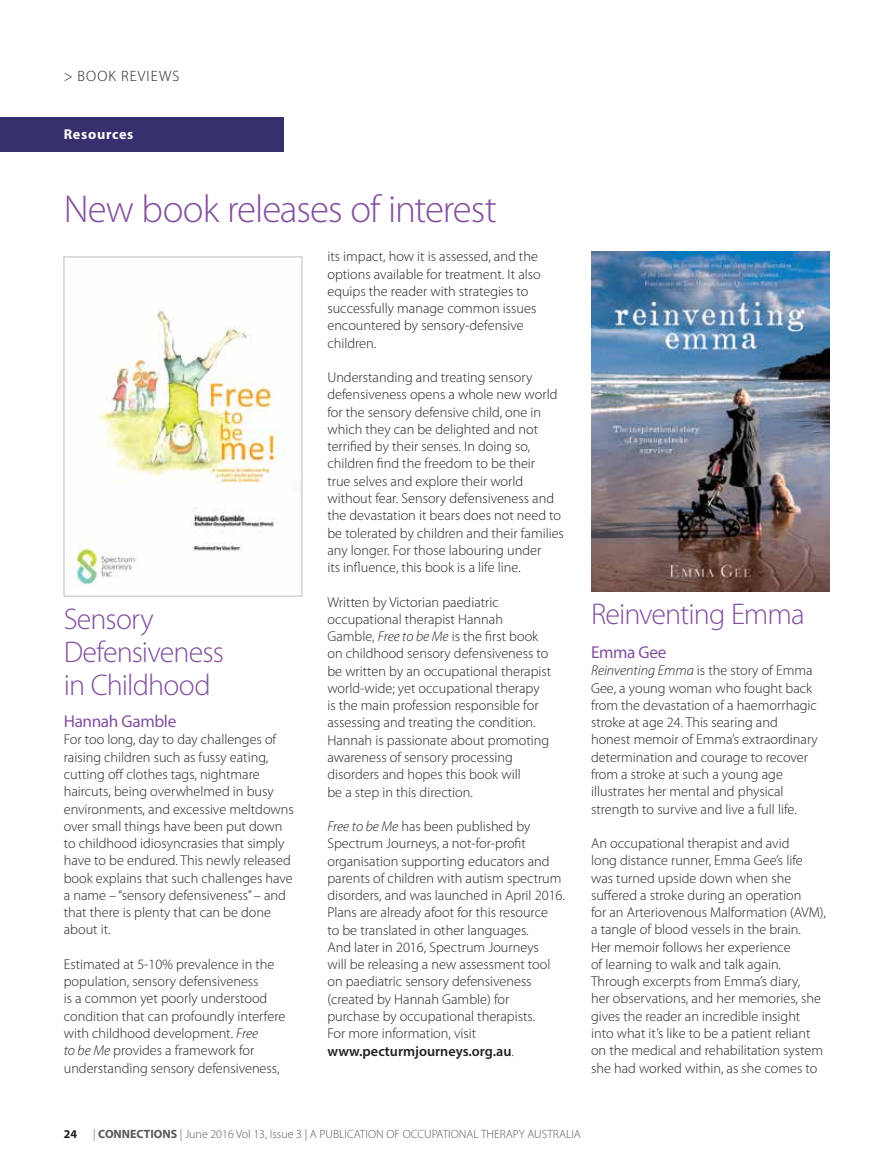
<style>
.page{position:relative;width:893px;height:1170px;background:#fff}
.page>*{position:absolute;margin:0;border:0;box-sizing:border-box;transform-origin:0 0}
.t1{font:300 39px "Myriad Pro";letter-spacing:-.025em;color:#82509e}
.t2{font:300 30px/33px "Myriad Pro";letter-spacing:-.03em;color:#82509e}
.t3{font:17.25px "Myriad Pro";letter-spacing:-.025em;color:#82509e}
.t4{font:300 15px "Myriad Pro";letter-spacing:.07em;color:#231f20}
.t5{font:300 14.25px/17.2px "Myriad Pro";color:#231f20}
.t6{font:700 14.25px "Myriad Pro";letter-spacing:.05em;color:#fff}
.t7{font:300 12px "Myriad Pro";color:#58595b}
.t8{font:700 12px "Myriad Pro";color:#231f20}
.s1{font-style:italic}
.s2{font-weight:600}
.s3{font-weight:700}
</style>
<div class="page">
<div style="left:0;top:117px;width:283px;height:34px;background:#36306e"></div>
<img style="left:67px;top:308px;width:219px;height:278px">
<div style="left:64px;top:257px;width:238px;height:339px;border:1px solid #bcbec0"></div>
<img style="left:591px;top:252px;width:238px;height:339px">
<p class="t4" style="left:64px;top:68px;width:117px">&gt; BOOK REVIEWS</p>
<p class="t6" style="left:64px;top:125px;width:71px">Resources</p>
<h1 class="t1" style="left:64px;top:187px;width:435px">New book releases of interest</h1>
<h2 class="t2" style="left:64px;top:603px;width:162px">Sensory<br>Defensiveness in Childhood</h2>
<p class="t3" style="left:64px;top:710px;width:114px">Hannah Gamble</p>
<p class="t5" style="left:64px;top:731px;width:231px">For too long, day to day challenges of raising children such as fussy eating, cutting off clothes tags, nightmare haircuts, being overwhelmed in busy environments, and excessive meltdowns over small things have been put down to childhood idiosyncrasies that simply have to be endured. This newly released book explains that such challenges have a name – “sensory defensiveness” – and that there is plenty that can be done about it.</p>
<p class="t5" style="left:64px;top:955px;width:223px">Estimated at 5-10% prevalence in the population, sensory defensiveness<br>is a common yet poorly understood condition that can profoundly interfere with childhood development. <span class="s1">Free<br>to be Me</span> provides a framework for understanding sensory defensiveness,</p>
<p class="t5" style="left:327px;top:248px;width:215px">its impact, how it is assessed, and the options available for treatment. It also equips the reader with strategies to successfully manage common issues encountered by sensory-defensive children.</p>
<p class="t5" style="left:327px;top:369px;width:238px">Understanding and treating sensory defensiveness opens a whole new world for the sensory defensive child, one in which they can be delighted and not terrified by their senses. In doing so, children find the freedom to be their<br>true selves and explore their world without fear. Sensory defensiveness and the devastation it bears does not need to be tolerated by children and their families any longer. For those labouring under<br>its influence, this book is a life line.</p>
<p class="t5" style="left:327px;top:593px;width:225px">Written by Victorian paediatric occupational therapist Hannah Gamble, <span class="s1">Free to be Me</span> is the first book on childhood sensory defensiveness to be written by an occupational therapist world-wide; yet occupational therapy is the main profession responsible for assessing and treating the condition.<br>Hannah is passionate about promoting awareness of sensory processing disorders and hopes this book will<br>be a step in this direction.</p>
<p class="t5" style="left:327px;top:817px;width:239px"><span class="s1">Free to be Me</span> has been published by Spectrum Journeys, a not-for-profit organisation supporting educators and parents of children with autism spectrum disorders, and was launched in April 2016.<br>Plans are already afoot for this resource<br>to be translated in other languages.<br>And later in 2016, Spectrum Journeys<br>will be releasing a new assessment tool on paediatric sensory defensiveness (created by Hannah Gamble) for purchase by occupational therapists.<br>For more information, visit <span class="s2">www.pecturmjourneys.org.au</span>.</p>
<h2 class="t2" style="left:591px;top:598px;width:215px">Reinventing Emma</h2>
<p class="t3" style="left:591px;top:641px;width:77px">Emma Gee</p>
<p class="t5" style="left:591px;top:662px;width:228px"><span class="s1">Reinventing Emma</span> is the story of Emma Gee, a young woman who fought back from the devastation of a haemorrhagic stroke at age 24. This searing and honest memoir of Emma’s extraordinary determination and courage to recover from a stroke at such a young age illustrates her mental and physical strength to survive and live a full life.</p>
<p class="t5" style="left:591px;top:834px;width:236px">An occupational therapist and avid<br>long distance runner, Emma Gee’s life was turned upside down when she suffered a stroke during an operation<br>for an Arteriovenous Malformation (AVM), a tangle of blood vessels in the brain.<br>Her memoir follows her experience<br>of learning to walk and talk again.<br>Through excerpts from Emma’s diary,<br>her observations, and her memories, she gives the reader an incredible insight into what it’s like to be a patient reliant on the medical and rehabilitation system she had worked within, as she comes to</p>
<p class="t8" style="left:64px;top:1126px;width:15px">24</p>
<p class="t7" style="left:93px;top:1127px;width:489px">| <span class="s3">CONNECTIONS</span> | June 2016 Vol 13, Issue 3 | A PUBLICATION OF OCCUPATIONAL THERAPY AUSTRALIA</p>
</div>
